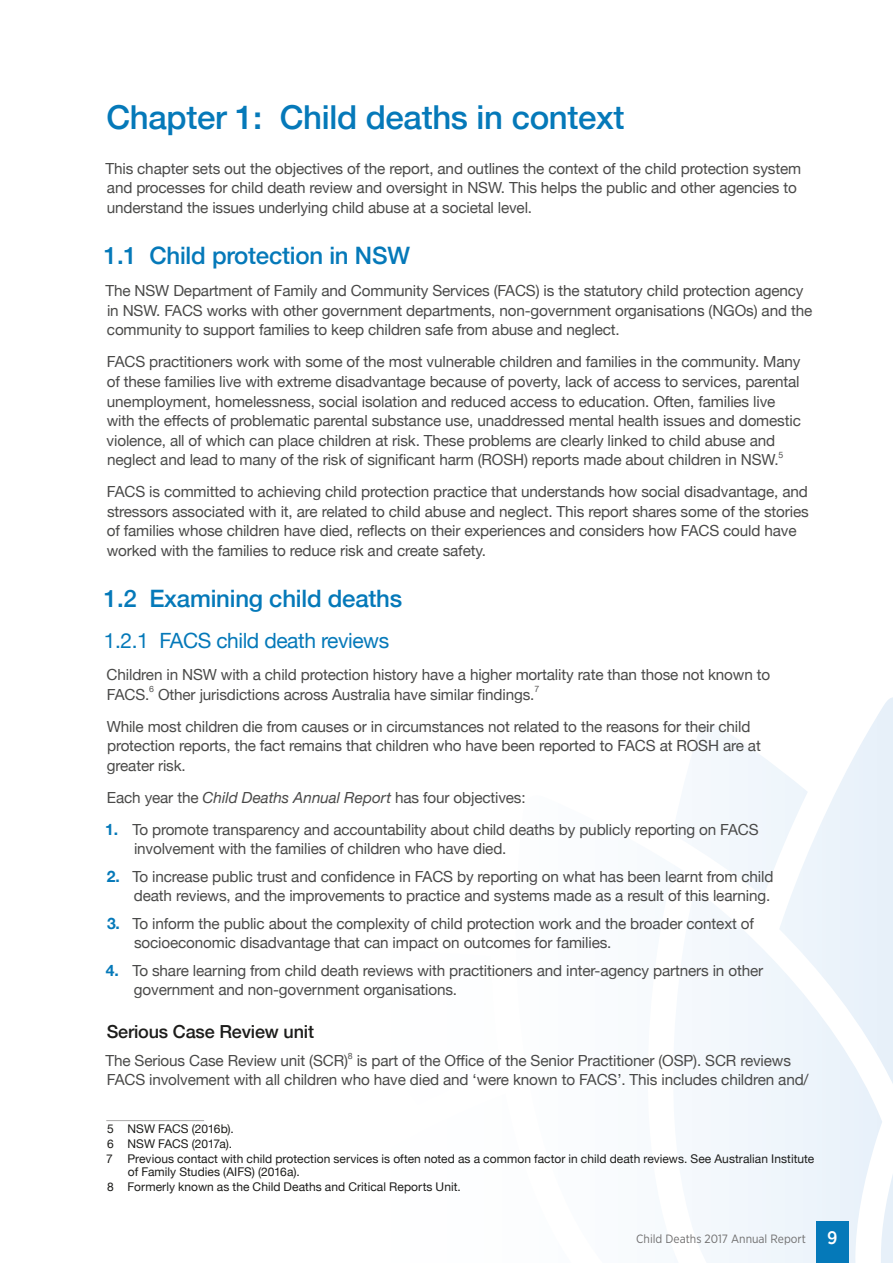
<style>
.page{position:relative;width:893px;height:1263px;background:#fff}
.page>*{position:absolute;margin:0;border:0;box-sizing:border-box;transform-origin:0 0}
.Heading_1{font:500 33px "Helvetica Neue";letter-spacing:-.01em;color:#0579b9}
.Heading_2{font:500 24px "Helvetica Neue";letter-spacing:-.01em;color:#0579b9}
.Heading_3{font:21px "Helvetica Neue";letter-spacing:-.02em;color:#0579b9}
.Heading_4{font:500 18px "Helvetica Neue";letter-spacing:-.01em;color:#1d1d1b}
.Body_Text{font:15.3px/19.5px "Helvetica Neue";letter-spacing:-.01em;color:#4a4a49}
.Footnote{font:12px/12.8px "Helvetica Neue";letter-spacing:.005em;color:#1d1d1b}
.t1{font:12px "Gotham Narrow";color:#706f6f}
.Footnote-2{font:12px "Helvetica Neue";letter-spacing:-.015em;color:#1d1d1b}
.Body_Text-2{font:8.7px "Helvetica Neue";color:#575756}
.s1{font-style:italic}
.s2{font-weight:700;font-size:15.75px;color:#0579b9}
.s3{font-weight:500;font-size:18px;color:#fff}
</style>
<div class="page">
<svg style="left:692px;top:697px;width:201px;height:566px"></svg>
<div style="left:816px;top:1221px;width:32px;height:42px;background:#0579b9"></div>
<hr style="left:106px;top:1120px;width:98px;height:1px;background:#b3b2b2">
<p class="Heading_1" style="left:106px;top:91px;width:520px">Chapter 1: Child deaths in context</p>
<p class="Body_Text" style="left:105px;top:160px;width:697px">This chapter sets out the objectives of the report, and outlines the context of the child protection system and processes for child death review and oversight in NSW. This helps the public and other agencies to understand the issues underlying child abuse at a societal level.</p>
<p class="Heading_2" style="left:104px;top:236px;width:308px">1.1 Child protection in NSW</p>
<p class="Body_Text" style="left:105px;top:282px;width:708px">The NSW Department of Family and Community Services (FACS) is the statutory child protection agency in NSW. FACS works with other government departments, non-government organisations (NGOs) and the community to support families to keep children safe from abuse and neglect.</p>
<p class="Body_Text" style="left:107px;top:353px;width:696px">FACS practitioners work with some of the most vulnerable children and families in the community. Many of these families live with extreme disadvantage because of poverty, lack of access to services, parental unemployment, homelessness, social isolation and reduced access to education. Often, families live with the effects of problematic parental substance use, unaddressed mental health issues and domestic violence, all of which can place children at risk. These problems are clearly linked to child abuse and neglect and lead to many of the risk of significant harm (ROSH) reports made about children in NSW.</p>
<p class="Body_Text-2" style="left:779px;top:448px;width:6px">5</p>
<p class="Body_Text" style="left:107px;top:483px;width:704px">FACS is committed to achieving child protection practice that understands how social disadvantage, and stressors associated with it, are related to child abuse and neglect. This report shares some of the stories of families whose children have died, reflects on their experiences and considers how FACS could have worked with the families to reduce risk and create safety.</p>
<p class="Heading_2" style="left:104px;top:579px;width:300px">1.2 Examining child deaths</p>
<p class="Heading_3" style="left:104px;top:625px;width:287px">1.2.1 FACS child death reviews</p>
<p class="Body_Text" style="left:107px;top:666px;width:665px">Children in NSW with a child protection history have a higher mortality rate than those not known to<br>FACS.</p>
<p class="Body_Text-2" style="left:149px;top:683px;width:6px">6</p>
<p class="Body_Text" style="left:158px;top:685px;width:378px">Other jurisdictions across Australia have similar findings.</p>
<p class="Body_Text-2" style="left:534px;top:683px;width:6px">7</p>
<p class="Body_Text" style="left:107px;top:717px;width:656px">While most children die from causes or in circumstances not related to the reasons for their child protection reports, the fact remains that children who have been reported to FACS at ROSH are at greater risk.</p>
<p class="Body_Text" style="left:107px;top:789px;width:420px">Each year the <span class="s1">Child Deaths Annual Report</span> has four objectives:</p>
<p class="Body_Text" style="left:134px;top:821px;width:626px;text-indent:-29px"><span class="s2">1.</span> To promote transparency and accountability about child deaths by publicly reporting on FACS involvement with the families of children who have died.</p>
<p class="Body_Text" style="left:107px;top:868px;width:668px;text-align:right"><span class="s2">2.</span> To increase public trust and confidence in FACS by reporting on what has been learnt from child death reviews, and the improvements to practice and systems made as a result of this learning.</p>
<p class="Body_Text" style="left:134px;top:915px;width:621px;text-indent:-27px"><span class="s2">3.</span> To inform the public about the complexity of child protection work and the broader context of socioeconomic disadvantage that can impact on outcomes for families.</p>
<p class="Body_Text" style="left:134px;top:962px;width:631px;text-indent:-28px"><span class="s2">4.</span> To share learning from child death reviews with practitioners and inter-agency partners in other government and non-government organisations.</p>
<p class="Heading_4" style="left:107px;top:1017px;width:209px">Serious Case Review unit</p>
<p class="Body_Text" style="left:105px;top:1051px;width:244px">The Serious Case Review unit (SCR)</p>
<p class="Body_Text-2" style="left:348px;top:1049px;width:6px">8</p>
<p class="Body_Text" style="left:107px;top:1051px;width:703px;text-indent:250px">is part of the Office of the Senior Practitioner (OSP). SCR reviews<br>FACS involvement with all children who have died and ‘were known to FACS’. This includes children and/</p>
<p class="Footnote" style="left:107px;top:1123px;width:128px">5 NSW FACS (2016b).</p>
<p class="Footnote-2" style="left:107px;top:1135px;width:126px">6 NSW FACS (2017a).</p>
<p class="Footnote" style="left:128px;top:1153px;width:688px;text-indent:-22px">7 Previous contact with child protection services is often noted as a common factor in child death reviews. See Australian Institute of Family Studies (AIFS) (2016a).</p>
<p class="Footnote" style="left:107px;top:1181px;width:355px">8 Formerly known as the Child Deaths and Critical Reports Unit.</p>
<p class="t1" style="left:636px;top:1232px;width:203px">Child Deaths 2017 Annual Report <span class="s3">9</span></p>
</div>
